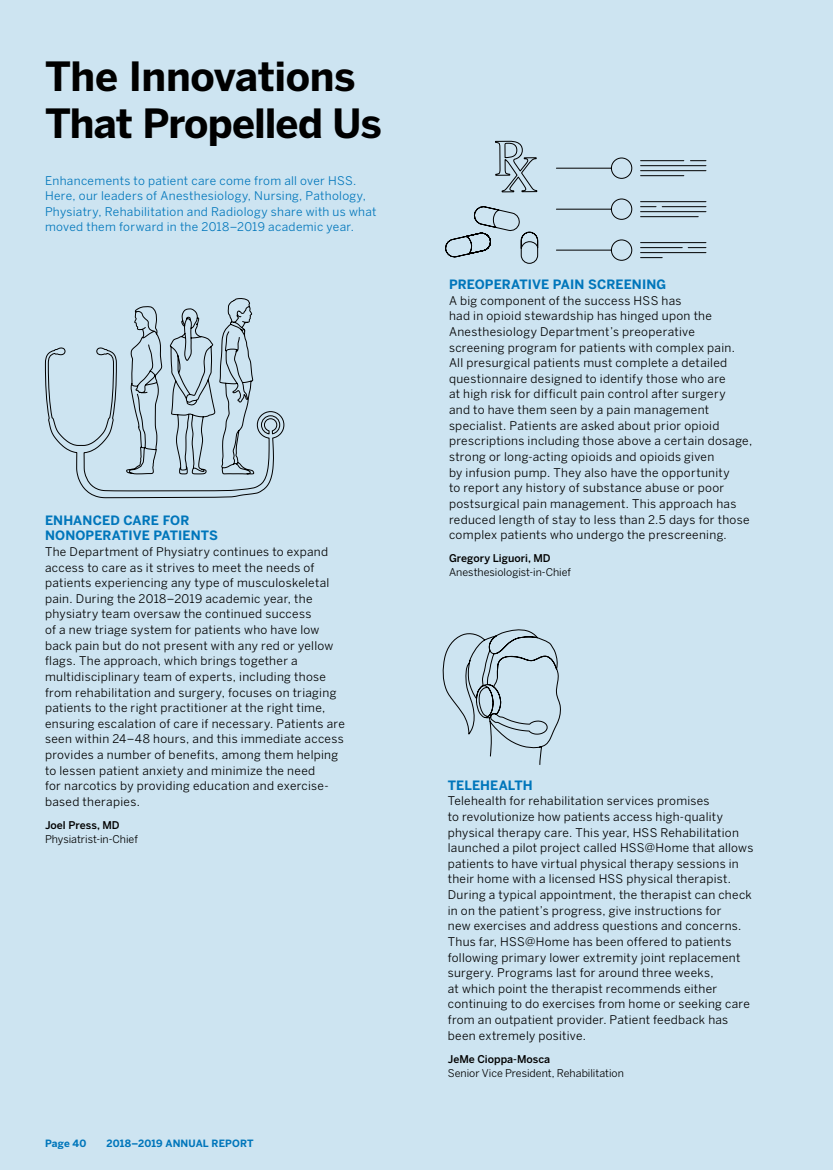
<style>
.page{position:relative;width:833px;height:1170px;background:#fff}
.page>*{position:absolute;margin:0;border:0;box-sizing:border-box;transform-origin:0 0}
.t1{font:700 40px/46.2px "Benton Sans";letter-spacing:-.015em;color:#000}
.t2{font:700 12.75px/15.6px "Benton Sans";letter-spacing:.005em;color:#0076bb}
.t3{font:11.88px/15.6px "Benton Sans";letter-spacing:.025em;color:#000}
.t4{font:11.88px/15.6px "Benton Sans";letter-spacing:.025em;color:#0076bb}
.t5{font:10.62px "Benton Sans";color:#000}
.t6{font:500 10.62px "Benton Sans";color:#000}
.t7{font:700 10px "Benton Sans";letter-spacing:.015em;color:#0076bb}
</style>
<div class="page">
<div style="left:0;top:0;width:832px;height:1170px;background:#cde4f1"></div>
<hr style="left:640px;top:165px;width:66px;height:1px;background:#000">
<hr style="left:640px;top:160px;width:43px;height:1px;background:#000">
<hr style="left:640px;top:170px;width:66px;height:1px;background:#000">
<hr style="left:640px;top:175px;width:43px;height:1px;background:#000">
<svg style="left:690px;top:160px;width:16px;height:1px"></svg>
<hr style="left:662px;top:206px;width:44px;height:1px;background:#000">
<hr style="left:640px;top:211px;width:66px;height:1px;background:#000">
<hr style="left:640px;top:216px;width:58px;height:1px;background:#000">
<svg style="left:640px;top:206px;width:16px;height:1px"></svg>
<hr style="left:640px;top:201px;width:66px;height:1px;background:#000">
<svg style="left:688px;top:247px;width:18px;height:1px"></svg>
<hr style="left:640px;top:252px;width:66px;height:1px;background:#000">
<svg style="left:640px;top:257px;width:22px;height:1px"></svg>
<hr style="left:640px;top:247px;width:42px;height:1px;background:#000">
<hr style="left:640px;top:242px;width:66px;height:1px;background:#000">
<svg style="left:45px;top:298px;width:240px;height:201px"></svg>
<svg style="left:445px;top:141px;width:187px;height:123px"></svg>
<svg style="left:442px;top:629px;width:118px;height:136px"></svg>
<h1 class="t1" style="left:45px;top:53px;width:338px">The Innovations<br>That Propelled Us</h1>
<p class="t4" style="left:45px;top:172px;width:333px">Enhancements to patient care come from all over HSS.<br>Here, our leaders of Anesthesiology, Nursing, Pathology, Physiatry, Rehabilitation and Radiology share with us what moved them forward in the 2018–2019 academic year.</p>
<p class="t2" style="left:45px;top:512px;width:174px">ENHANCED CARE FOR<br>NONOPERATIVE PATIENTS</p>
<p class="t3" style="left:45px;top:544px;width:301px">The Department of Physiatry continues to expand access to care as it strives to meet the needs of patients experiencing any type of musculoskeletal pain. During the 2018–2019 academic year, the physiatry team oversaw the continued success<br>of a new triage system for patients who have low back pain but do not present with any red or yellow flags. The approach, which brings together a multidisciplinary team of experts, including those from rehabilitation and surgery, focuses on triaging patients to the right practitioner at the right time, ensuring escalation of care if necessary. Patients are seen within 24–48 hours, and this immediate access provides a number of benefits, among them helping to lessen patient anxiety and minimize the need<br>for narcotics by providing education and exercise&shy;based therapies.</p>
<p class="t6" style="left:45px;top:819px;width:76px">Joel Press, MD</p>
<p class="t5" style="left:45px;top:833px;width:94px">Physiatrist-in-Chief</p>
<p class="t7" style="left:45px;top:1137px;width:43px">Page 40</p>
<p class="t7" style="left:106px;top:1137px;width:149px">2018–2019 ANNUAL REPORT</p>
<p class="t2" style="left:449px;top:276px;width:219px">PREOPERATIVE PAIN SCREENING</p>
<p class="t3" style="left:449px;top:292px;width:305px">A big component of the success HSS has<br>had in opioid stewardship has hinged upon the Anesthesiology Department’s preoperative screening program for patients with complex pain.<br>All presurgical patients must complete a detailed questionnaire designed to identify those who are<br>at high risk for difficult pain control after surgery<br>and to have them seen by a pain management specialist. Patients are asked about prior opioid prescriptions including those above a certain dosage, strong or long-acting opioids and opioids given<br>by infusion pump. They also have the opportunity<br>to report any history of substance abuse or poor postsurgical pain management. This approach has reduced length of stay to less than 2.5 days for those complex patients who undergo the prescreening.</p>
<p class="t6" style="left:449px;top:552px;width:103px">Gregory Liguori, MD</p>
<p class="t5" style="left:449px;top:566px;width:123px">Anesthesiologist-in-Chief</p>
<p class="t2" style="left:448px;top:777px;width:86px">TELEHEALTH</p>
<p class="t3" style="left:448px;top:793px;width:307px">Telehealth for rehabilitation services promises<br>to revolutionize how patients access high-quality physical therapy care. This year, HSS Rehabilitation launched a pilot project called HSS@Home that allows patients to have virtual physical therapy sessions in their home with a licensed HSS physical therapist.<br>During a typical appointment, the therapist can check in on the patient’s progress, give instructions for<br>new exercises and address questions and concerns.<br>Thus far, HSS@Home has been offered to patients following primary lower extremity joint replacement surgery. Programs last for around three weeks,<br>at which point the therapist recommends either continuing to do exercises from home or seeking care from an outpatient provider. Patient feedback has been extremely positive.</p>
<p class="t6" style="left:448px;top:1053px;width:104px">JeMe Cioppa-Mosca</p>
<p class="t5" style="left:448px;top:1067px;width:178px">Senior Vice President, Rehabilitation</p>
</div>
